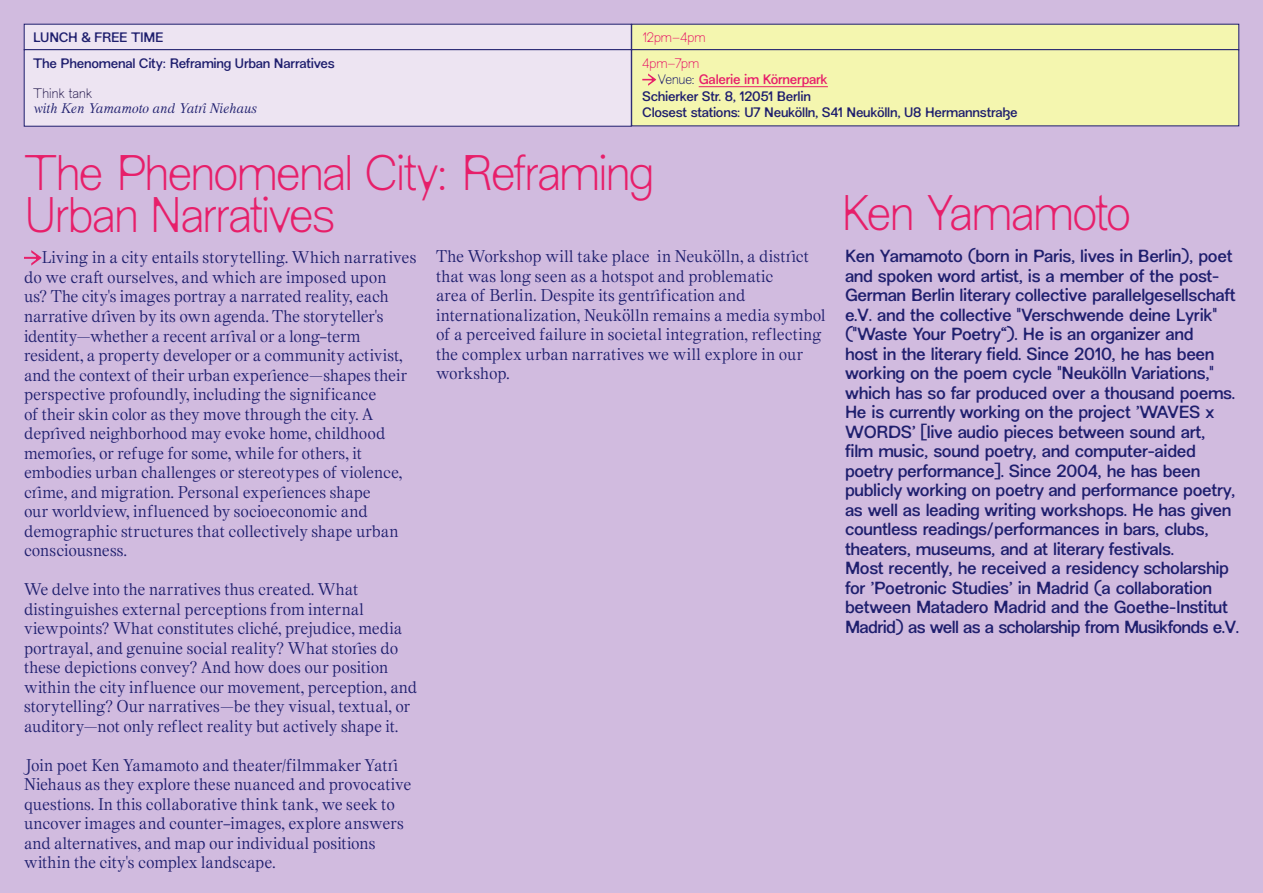
<style>
.page{position:relative;width:1263px;height:893px;background:#d1bbdf}
.page>*{position:absolute;margin:0;border:0;box-sizing:border-box;transform-origin:0 0}
.t1{font:49.05px/42px "New Edge HKW Light Rounded";letter-spacing:-.025em;color:#e71f6a}
.t2{font:17.25px/19.5px "New Edge HKW";letter-spacing:-.02em;color:#1f1f6e}
.t3{font:16.5px/19.5px "Keroine PRO Doux Extreme";letter-spacing:-.005em;color:#1f1f6e}
.t4{font:13.5px/16.5px "New Edge HKW";letter-spacing:-.02em;color:#1f1f6e}
.t5{font:13.5px "Keroine PRO Intense Legere";letter-spacing:-.015em;color:#1f1f6e}
.t6{font:13.5px/25.5px "New Edge HKW Light Rounded";color:#e71f6a}
.t7{font:13.5px "New Edge HKW Light Rounded";letter-spacing:.015em;color:#2b2152}
.s1{font-family:"New Edge HKW Light Rounded"}
.s2{color:#e71f6a}
</style>
<div class="page">
<div style="left:24px;top:24px;width:607px;height:26px;background:#ede4f2;border:1px solid #1f1f6e"></div>
<div style="left:631px;top:24px;width:608px;height:26px;background:#f4f6af;border:1px solid #1f1f6e"></div>
<div style="left:24px;top:50px;width:607px;height:76px;background:#ede4f2"></div>
<div style="left:631px;top:50px;width:608px;height:76px;background:#f4f6af"></div>
<hr style="left:699px;top:86px;width:129px;height:1px;background:#e71f6a">
<svg style="left:642px;top:74px;width:14px;height:12px"></svg>
<svg style="left:24px;top:250px;width:18px;height:16px"></svg>
<p class="t4" style="left:33px;top:29px;width:132px">LUNCH &amp; FREE TIME</p>
<p class="t6" style="left:642px;top:25px;width:65px">12pm–4pm<br>4pm–7pm</p>
<p class="t4" style="left:642px;top:71px;width:377px;text-indent:16px"><span class="s1">Venue:</span> <span class="s2">Galerie im Körnerpark<br></span>Schierker Str. 8, 12051 Berlin<br>Closest stations: U7 Neukölln, S41 Neukölln, U8 Hermannstraße</p>
<p class="t4" style="left:33px;top:55px;width:303px">The Phenomenal City: Reframing Urban Narratives</p>
<p class="t7" style="left:33px;top:85px;width:61px">Think tank</p>
<p class="t5" style="left:33px;top:100px;width:225px">with Ken Yamamoto and Yatri Niehaus</p>
<h1 class="t1" style="left:24px;top:152px;width:631px">The Phenomenal City: Reframing<br>Urban Narratives</h1>
<p class="t3" style="left:24px;top:248px;width:394px;text-indent:17px">Living in a city entails storytelling. Which narratives do we craft ourselves, and which are imposed upon<br>us? The city's images portray a narrated reality, each narrative driven by its own agenda. The storyteller's identity—whether a recent arrival or a long-term resident, a property developer or a community activist, and the context of their urban experience—shapes their perspective profoundly, including the significance<br>of their skin color as they move through the city. A deprived neighborhood may evoke home, childhood memories, or refuge for some, while for others, it embodies urban challenges or stereotypes of violence, crime, and migration. Personal experiences shape<br>our worldview, influenced by socioeconomic and demographic structures that collectively shape urban consciousness.</p>
<p class="t3" style="left:24px;top:580px;width:395px">We delve into the narratives thus created. What distinguishes external perceptions from internal viewpoints? What constitutes cliché, prejudice, media portrayal, and genuine social reality? What stories do these depictions convey? And how does our position within the city influence our movement, perception, and storytelling? Our narratives—be they visual, textual, or auditory—not only reflect reality but actively shape it.</p>
<p class="t3" style="left:24px;top:755px;width:389px">Join poet Ken Yamamoto and theater/filmmaker Yatri Niehaus as they explore these nuanced and provocative questions. In this collaborative think tank, we seek to uncover images and counter-images, explore answers and alternatives, and map our individual positions within the city's complex landscape.</p>
<p class="t3" style="left:436px;top:247px;width:391px">The Workshop will take place in Neukölln, a district that was long seen as a hotspot and problematic<br>area of Berlin. Despite its gentrification and internationalization, Neukölln remains a media symbol of a perceived failure in societal integration, reflecting the complex urban narratives we will explore in our workshop.</p>
<h1 class="t1" style="left:842px;top:192px;width:291px">Ken Yamamoto</h1>
<p class="t2" style="left:845px;top:247px;width:395px">Ken Yamamoto (born in Paris, lives in Berlin), poet and spoken word artist, is a member of the post-German Berlin literary collective parallelgesellschaft e.V. and the collective "Verschwende deine Lyrik" ("Waste Your Poetry“). He is an organizer and<br>host in the literary field. Since 2010, he has been working on the poem cycle "Neukölln Variations," which has so far produced over a thousand poems.<br>He is currently working on the project 'WAVES x WORDS' [live audio pieces between sound art,<br>film music, sound poetry, and computer-aided poetry performance]. Since 2004, he has been publicly working on poetry and performance poetry, as well as leading writing workshops. He has given countless readings/performances in bars, clubs, theaters, museums, and at literary festivals.<br>Most recently, he received a residency scholarship for 'Poetronic Studies' in Madrid (a collaboration between Matadero Madrid and the Goethe-Institut Madrid) as well as a scholarship from Musikfonds e.V.</p>
</div>
